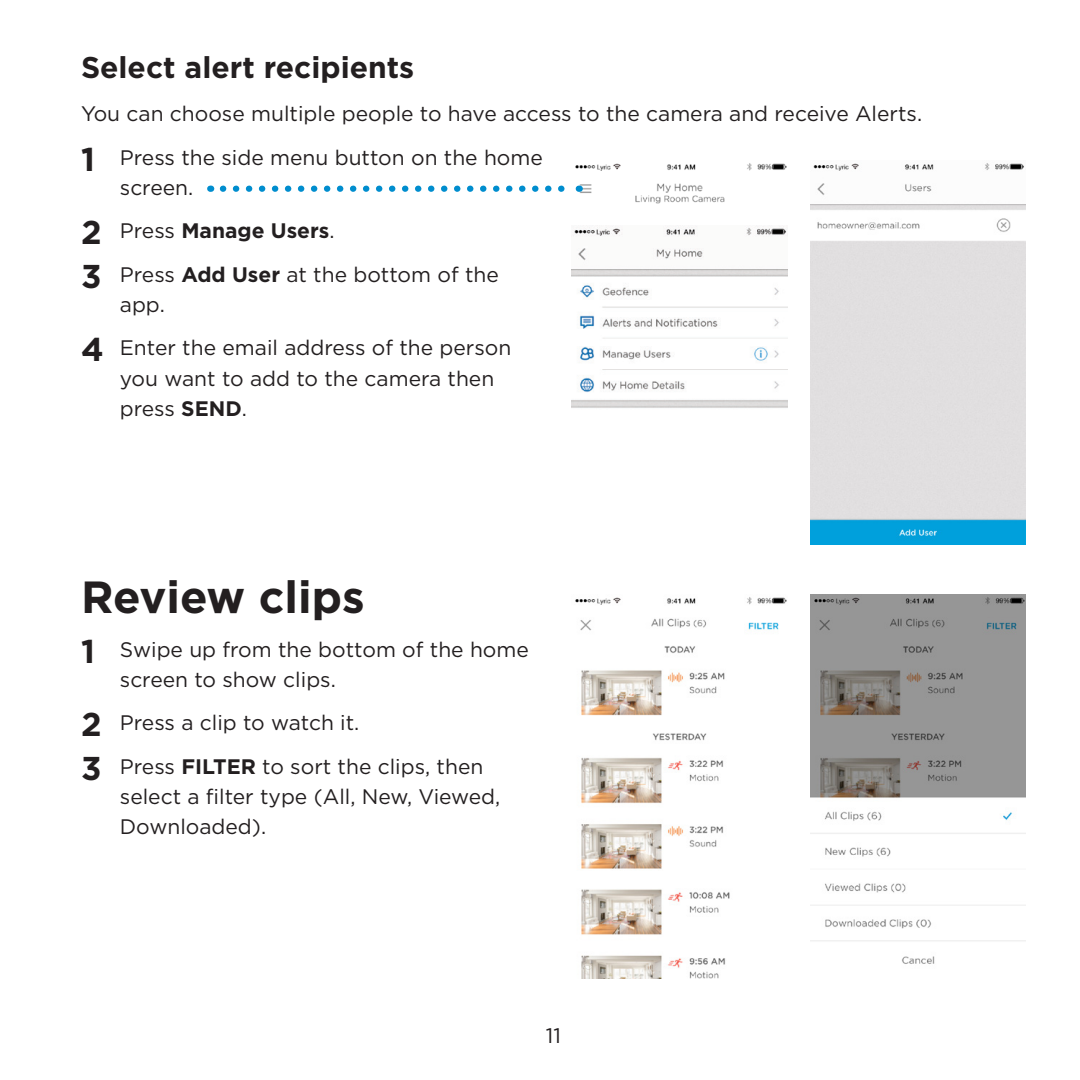
<style>
.page{position:relative;width:1080px;height:1080px;background:#fff}
.page>*{position:absolute;margin:0;border:0;box-sizing:border-box;transform-origin:0 0}
.t1{font:700 45px "Gotham";color:#231f20}
.t2{font:700 30px "Gotham";color:#231f20}
.t3{font:21px/43.5px "Gotham";color:#231f20}
.s1{font-weight:700;font-size:33px}
.s2{font-weight:700}
</style>
<div class="page">
<img style="left:575px;top:163px;width:212px;height:41px">
<img style="left:575px;top:597px;width:212px;height:381px">
<img style="left:810px;top:594px;width:216px;height:370px">
<svg style="left:223px;top:186px;width:342px;height:6px"></svg>
<img style="left:572px;top:226px;width:215px;height:182px">
<img style="left:810px;top:163px;width:216px;height:381px">
<h2 class="t2" style="left:81px;top:47px;width:335px">Select alert recipients</h2>
<p class="t3" style="left:81px;top:92px;width:843px">You can choose multiple people to have access to the camera and receive Alerts.<br><span class="s1">1</span> Press the side menu button on the home</p>
<p class="t3" style="left:81px;top:165px;width:419px;text-indent:39px">screen.<br><span class="s1">2</span> Press <span class="s2">Manage Users</span>.<br><span class="s1">3</span> Press <span class="s2">Add User</span> at the bottom of the</p>
<p class="t3" style="left:81px;top:282px;width:432px;text-indent:39px">app.<br><span class="s1">4</span> Enter the email address of the person</p>
<p class="t3" style="left:120px;top:363px;width:376px;line-height:30px">you want to add to the camera then press <span class="s2">SEND</span>.</p>
<h1 class="t1" style="left:81px;top:568px;width:285px">Review clips</h1>
<p class="t3" style="left:120px;top:634px;width:411px;line-height:30px;text-indent:-39px"><span class="s1">1</span> Swipe up from the bottom of the home screen to show clips.</p>
<p class="t3" style="left:81px;top:701px;width:404px"><span class="s1">2</span> Press a clip to watch it.<br><span class="s1">3</span> Press <span class="s2">FILTER</span> to sort the clips, then</p>
<p class="t3" style="left:120px;top:781px;width:382px;line-height:30px">select a filter type (All, New, Viewed,<br>Downloaded).</p>
<p class="t3" style="left:546px;top:1013px;width:17px">11</p>
</div>
